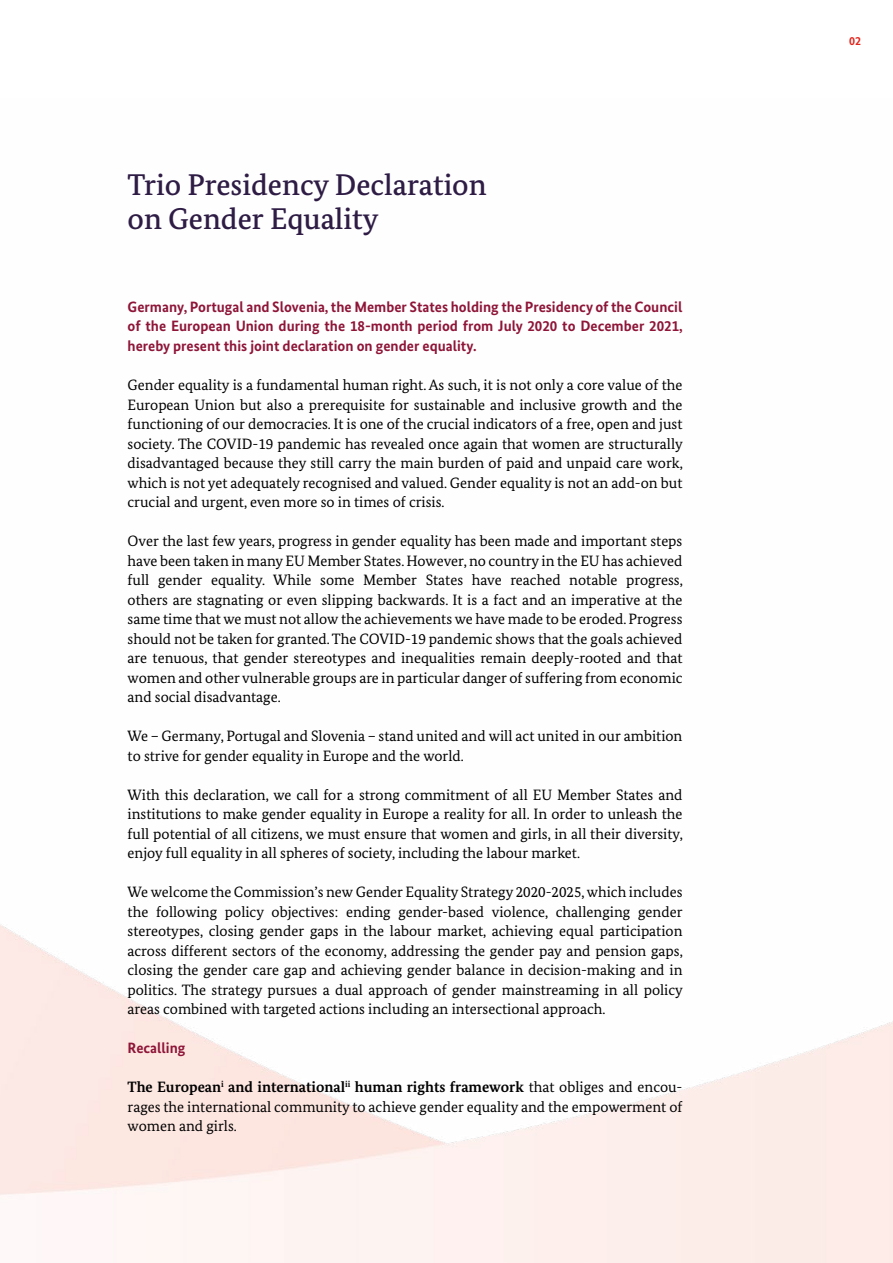
<style>
.page{position:relative;width:893px;height:1263px;background:#fff}
.page>*{position:absolute;margin:0;border:0;box-sizing:border-box;transform-origin:0 0}
.t1{font:500 30px/34.5px "Bundes Serif";color:#2e1c45}
.t2{font:15px/19.5px "Bundes Serif";color:#000;text-align:justify}
.t3{font:700 15px/19.5px "Bundes Sans";color:#8e1538;text-align:justify}
.t4{font:700 12px "Bundes Sans";color:#e1261d}
.s1{font-weight:700}
</style>
<div class="page">
<h1 class="t1" style="left:128px;top:167px;width:361px">Trio Presidency Declaration on Gender Equality</h1>
<h2 class="t3" style="left:128px;top:297px;width:557px">Germany, Portugal and Slovenia, the Member States holding the Presidency of the Council of the European Union during the 18-month period from July 2020 to December 2021, hereby present this joint declaration on gender equality.</h2>
<p class="t2" style="left:128px;top:375px;width:557px">Gender equality is a fundamental human right. As such, it is not only a core value of the European Union but also a prerequisite for sustainable and inclusive growth and the functioning of our democracies. It is one of the crucial indicators of a free, open and just society. The COVID-19 pandemic has revealed once again that women are structurally disadvantaged because they still carry the main burden of paid and unpaid care work, which is not yet adequately recognised and valued. Gender equality is not an add-on but crucial and urgent, even more so in times of crisis.</p>
<p class="t2" style="left:128px;top:531px;width:557px">Over the last few years, progress in gender equality has been made and important steps have been taken in many EU Member States. However, no country in the EU has achieved full gender equality. While some Member States have reached notable progress, others are stagnating or even slipping backwards. It is a fact and an imperative at the same time that we must not allow the achievements we have made to be eroded. Progress should not be taken for granted. The COVID-19 pandemic shows that the goals achieved are tenuous, that gender stereotypes and inequalities remain deeply-rooted and that women and other vulnerable groups are in particular danger of suffering from economic and social disadvantage.</p>
<p class="t2" style="left:128px;top:726px;width:556px">We – Germany, Portugal and Slovenia – stand united and will act united in our ambition to strive for gender equality in Europe and the world.</p>
<p class="t2" style="left:128px;top:784px;width:557px">With this declaration, we call for a strong commitment of all EU Member States and institutions to make gender equality in Europe a reality for all. In order to unleash the full potential of all citizens, we must ensure that women and girls, in all their diversity, enjoy full equality in all spheres of society, including the labour market.</p>
<p class="t2" style="left:128px;top:882px;width:557px">We welcome the Commission’s new Gender Equality Strategy 2020-2025, which includes the following policy objectives: ending gender-based violence, challenging gender stereotypes, closing gender gaps in the labour market, achieving equal participation across different sectors of the economy, addressing the gender pay and pension gaps, closing the gender care gap and achieving gender balance in decision-making and in politics. The strategy pursues a dual approach of gender mainstreaming in all policy areas combined with targeted actions including an intersectional approach.</p>
<h2 class="t3" style="left:128px;top:1038px;width:59px">Recalling</h2>
<p class="t2" style="left:128px;top:1077px;width:556px;text-align:left"><span class="s1">The European</span><sup>i</sup> <span class="s1">and international</span><sup>ii</sup> <span class="s1">human rights framework</span> that obliges and encou&shy;rages the international community to achieve gender equality and the empowerment of women and girls.</p>
<p class="t4" style="left:849px;top:34px;width:13px">02</p>
</div>
